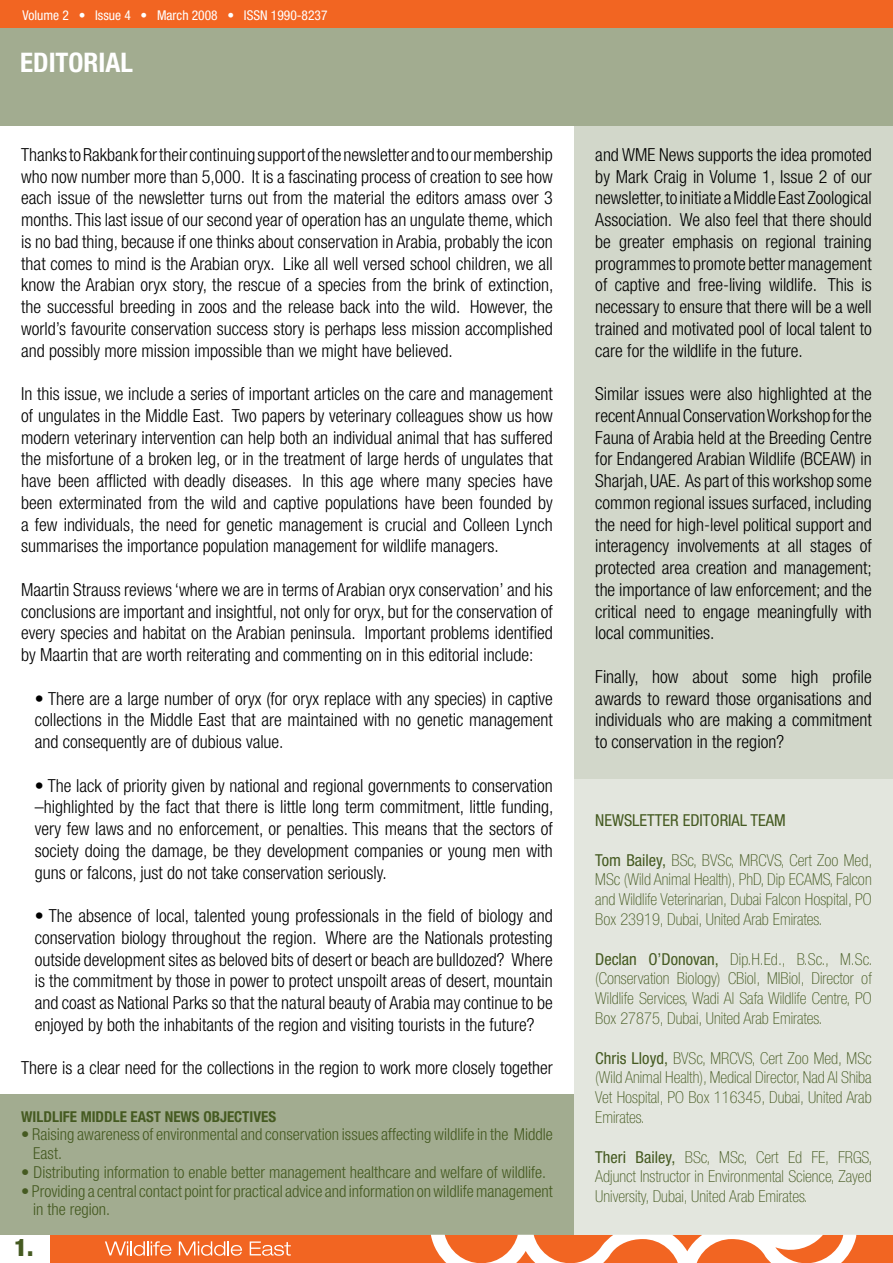
<style>
.page{position:relative;width:893px;height:1263px;background:#fff}
.page>*{position:absolute;margin:0;border:0;box-sizing:border-box;transform-origin:0 0}
.t1{font:700 condensed 27px "Helvetica Neue";color:#fff}
.t2{font:900 condensed 24px "Helvetica Neue";color:#455a21}
.t3{font:300 condensed 18px/21.8px "Helvetica Neue";color:#000}
.t4{font:100 condensed 16.5px/19.8px "Helvetica Neue";color:#455a21;text-align:justify}
.t5{font:300 condensed 16.5px/18.8px "Helvetica Neue";color:#455a21}
.t6{font:condensed 16.5px "Helvetica Neue";color:#455a21}
.t7{font:700 condensed 15px "Helvetica Neue";color:#455a21}
.t8{font:condensed 13.5px "Helvetica Neue";color:#fff}
.s1{font-weight:400}
</style>
<div class="page">
<div style="left:0;top:1094px;width:600px;height:141px;background:#a2ac90"></div>
<div style="left:574px;top:771px;width:319px;height:492px;background:#e3e6de"></div>
<div style="left:574px;top:110px;width:319px;height:668px;background:#d2d7ca"></div>
<div style="left:51px;top:1235px;width:842px;height:28px;background:#f26522"></div>
<svg style="left:105px;top:1241px;width:66px;height:15px"></svg>
<svg style="left:179px;top:1241px;width:63px;height:15px"></svg>
<svg style="left:250px;top:1241px;width:41px;height:15px"></svg>
<svg style="left:431px;top:1235px;width:425px;height:28px"></svg>
<div style="left:0;top:20px;width:893px;height:106px;background:#a2ac90"></div>
<div style="left:0;top:0;width:893px;height:28px;background:#f26522"></div>
<p class="t8" style="left:23px;top:7px;width:48px">Volume 2</p>
<p class="t8" style="left:79px;top:7px;width:8px">•</p>
<p class="t8" style="left:95px;top:7px;width:37px">Issue 4</p>
<p class="t8" style="left:141px;top:7px;width:8px">•</p>
<p class="t8" style="left:157px;top:7px;width:62px">March 2008</p>
<p class="t8" style="left:227px;top:7px;width:8px">•</p>
<p class="t8" style="left:244px;top:7px;width:85px">ISSN 1990-8237</p>
<h1 class="t1" style="left:20px;top:46px;width:114px">EDITORIAL</h1>
<p class="t3" style="left:21px;top:143px;width:533px;text-align:right">ThankstoRakbankfortheircontinuingsupportofthenewsletterandtoourmembership who now number more than 5,000. aisIt fascinating process of creation to see how each issue of the newsletter turns out from the material the editors amass over 3 months.This last issue of our second year of operation has an ungulate theme, which is no bad thing, because if one thinks about conservation in Arabia, probably the icon Like all well versed school children, we all</p>
<p class="t3" style="left:21px;top:252px;width:255px">that comes to mind is the Arabian oryx.</p>
<p class="t3" style="left:21px;top:274px;width:534px">know the Arabian oryx story, the rescue of a species from the brink of extinction,</p>
<p class="t3" style="left:470px;top:296px;width:84px">However, the</p>
<p class="t3" style="left:21px;top:296px;width:533px">the successful breeding in zoos and the release back into the wild.<br>world s’ favourite conservation success story is perhaps less mission accomplished and possibly more mission impossible than we might have believed.</p>
<p class="t3" style="left:21px;top:383px;width:533px;text-align:justify">In this issue, we include a series of important articles on the care and management of ungulates in the Middle East. Two papers by veterinary colleagues show us how modern veterinary intervention can help both an individual animal that has suffered the misfortune of a broken leg, or in the treatment of large herds of ungulates that have been afflicted with deadly diseases In. this age where many species have been exterminated from the wild and captive populations have been founded by a few individuals, the need for genetic management is crucial and Colleen Lynch summarises the importance population management for wildlife managers.</p>
<p class="t3" style="left:21px;top:578px;width:533px;text-align:right">Maartin Strauss reviews ‘where we are in terms of Arabian oryx conservation’ and his conclusions are important and insightful, not only for oryx, but for the conservation of<br>Important problems identified</p>
<p class="t3" style="left:21px;top:622px;width:514px">every species and habitat on the Arabian peninsula.<br>by Maartin that are worth reiterating and commenting on in this editorial include:</p>
<p class="t3" style="left:35px;top:687px;width:520px;text-align:justify">• There are a large number of oryx (for oryx replace with any species) in captive collections in the Middle East that are maintained with no genetic management and consequently are of dubious value.</p>
<p class="t3" style="left:35px;top:774px;width:520px;text-align:justify">• The lack of priority given by national and regional governments to conservation –highlighted by the fact that there is little long term commitment, little funding, very few laws and no enforcement, or penalties. This means that the sectors of society doing the damage, be they development companies or young men with guns or falcons, just do not take conservation seriously.</p>
<p class="t3" style="left:35px;top:905px;width:520px;text-align:right">• The absence of local, talented young professionals in the field of biology and<br>Where are the Nationals protesting</p>
<p class="t3" style="left:35px;top:926px;width:520px">conservation biology throughout the region.<br>outside development sites as beloved bits of desert or beach are bulldozed? Where is the commitment by those in power to protect unspoilt areas of desert, mountain and coast as National Parks so that the natural beauty of Arabia may continue to be enjoyed by both the inhabitants of the region and visiting tourists in the future?</p>
<p class="t3" style="left:21px;top:1057px;width:533px">There ais clear need for the collections in the region to work more closely together</p>
<p class="t7" style="left:21px;top:1107px;width:256px">WILDLIFE MIDDLE EAST NEWS OBJECTIVES</p>
<p class="t5" style="left:33px;top:1125px;width:521px;text-indent:-12px">• Raising awareness of environmental and conservation issues affecting wildlife in the Middle<br>East.</p>
<p class="t5" style="left:21px;top:1162px;width:526px">• Distributing information to enable better management healthcare and welfare of wildlife.</p>
<p class="t5" style="left:33px;top:1181px;width:521px;text-indent:-12px">•Providingacentralcontactpointforpracticaladviceandinformationonwildlifemanagement in the region.</p>
<h2 class="t2" style="left:15px;top:1233px;width:20px">1.</h2>
<p class="t3" style="left:595px;top:143px;width:278px;text-align:right">and WME News supports the idea promoted by Mark Craig in Volume 1, Issue 2 of our newsletter to, initiateaMiddleEastZoological Association. We also feel that there should be greater emphasis on regional training programmestopromotebettermanagement This is</p>
<p class="t3" style="left:595px;top:274px;width:278px">of captive and free-living wildlife. necessary to ensure that there will be a well trained and motivated pool of local talent to care for the wildlife in the future.</p>
<p class="t3" style="left:595px;top:383px;width:278px;text-align:justify">Similar issues were also highlighted at the recentAnnualConservationWorkshopforthe Fauna of Arabia held at the Breeding Centre for Endangered Arabian Wildlife (BCEAW) in Sharjah,UAE. As part of this workshop some common regional issues surfaced, including the need for high-level political support and interagency involvements at all stages of protected area creation and management; the importance of law enforcement; and the critical need to engage meaningfully with local communities.</p>
<p class="t3" style="left:832px;top:665px;width:41px">profile</p>
<p class="t3" style="left:595px;top:665px;width:278px">Finally,<br>awards to reward those organisations and individuals who are making a commitment to conservation in the region?</p>
<p class="t3" style="left:652px;top:665px;width:28px">how</p>
<p class="t3" style="left:692px;top:665px;width:37px">about</p>
<p class="t3" style="left:791px;top:665px;width:29px">high</p>
<p class="t3" style="left:742px;top:665px;width:36px">some</p>
<p class="t6" style="left:595px;top:810px;width:192px">NEWSLETTER EDITORIAL TEAM</p>
<p class="t4" style="left:595px;top:850px;width:278px"><span class="s1">Tom Bailey,</span> BSc, BVSc, MRCVS, Cert Zoo Med, MSc (Wild Animal Health ,) PhD, Dip ECAMS, Falcon and Wildlife Veterinarian, Dubai Falcon Hospital, PO Box 23919, Dubai, United Arab Emirates.</p>
<p class="t4" style="left:840px;top:949px;width:34px">M.Sc.</p>
<p class="t6" style="left:648px;top:949px;width:72px">’O Donovan,</p>
<p class="t4" style="left:797px;top:949px;width:34px">.B Sc.,</p>
<p class="t6" style="left:595px;top:949px;width:43px">Declan</p>
<p class="t4" style="left:595px;top:968px;width:278px">(Conservation Biology) CBiol, MIBiol, Director of Wildlife Services, Wadi Al Safa Wildlife Centre, PO Box 27875, Dubai, United Arab Emirates.</p>
<p class="t4" style="left:595px;top:1048px;width:278px"><span class="s1">Chris Lloyd,</span> BVSc, MRCVS, Cert Zoo Med, MSc (Wild Animal Health ,) Medical Director, Nad Al Shiba Vet Hospital, PO Box 116345, Dubai, United Arab Emirates.</p>
<p class="t4" style="left:838px;top:1147px;width:36px">FRGS,</p>
<p class="t4" style="left:730px;top:949px;width:57px">Dip .H. Ed.,</p>
<p class="t4" style="left:685px;top:1147px;width:27px">BSc,</p>
<p class="t4" style="left:719px;top:1147px;width:30px">MSc,</p>
<p class="t4" style="left:756px;top:1147px;width:24px">Cert</p>
<p class="t6" style="left:595px;top:1147px;width:32px">Theri</p>
<p class="t4" style="left:595px;top:1166px;width:278px">Adjunct Instructor in Environmental Science, Zayed<br>University, Dubai, United Arab Emirates.</p>
<p class="t6" style="left:636px;top:1147px;width:41px">Bailey,</p>
<p class="t4" style="left:788px;top:1147px;width:16px">Ed</p>
<p class="t4" style="left:811px;top:1147px;width:19px">FE,</p>
</div>
